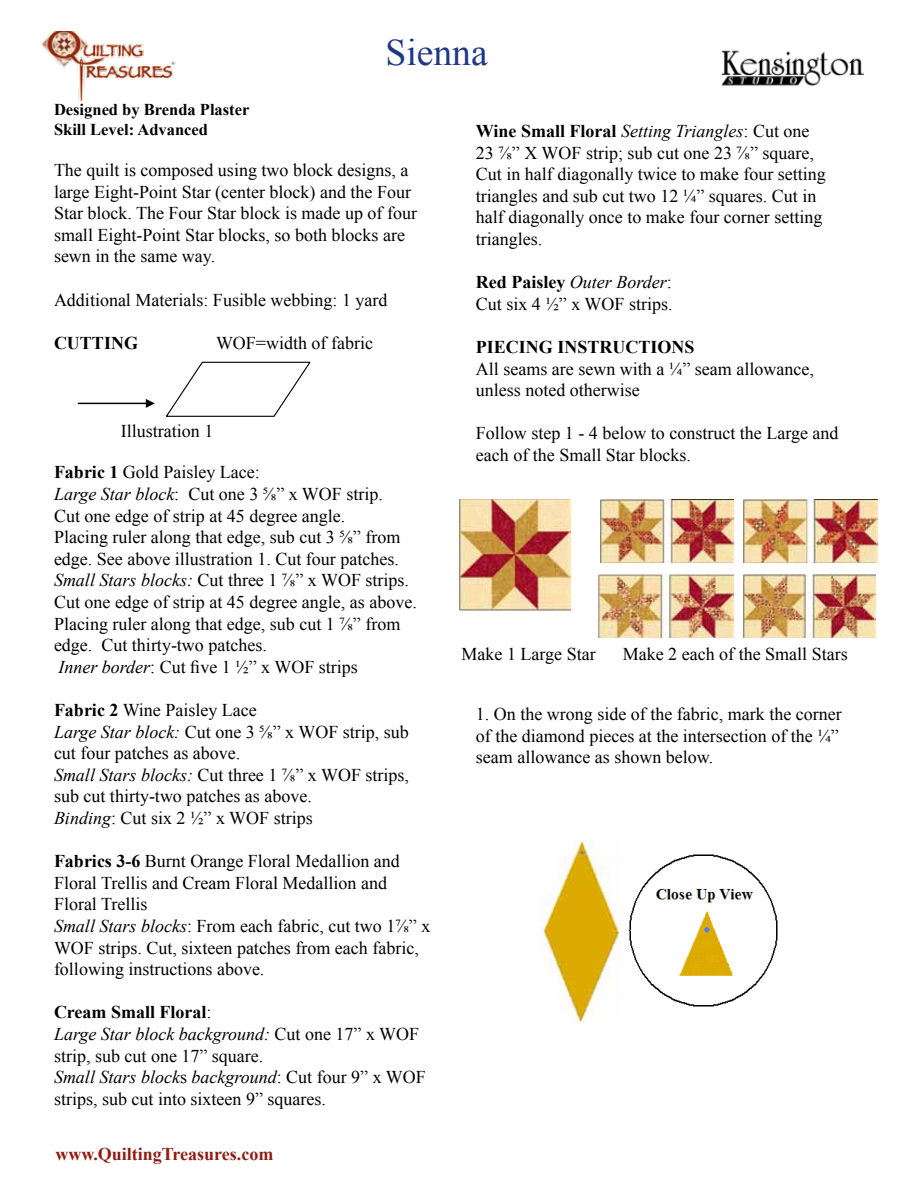
<style>
.page{position:relative;width:918px;height:1188px;background:#fff}
.page>*{position:absolute;margin:0;border:0;box-sizing:border-box;transform-origin:0 0}
.t1{font:37.5px "Times New Roman";color:#1e3883}
.t2{font:18px/21.6px "Times New Roman";color:#000}
.t3{font:700 18px "Times New Roman";color:#000}
.t4{font:700 18px "Times New Roman";color:#8f1c12}
.t5{font:700 16.5px/19.8px "Times New Roman";color:#000}
.s1{font-weight:700}
.s2{font-style:italic}
</style>
<div class="page">
<img style="left:41px;top:32px;width:135px;height:70px">
<img style="left:722px;top:50px;width:142px;height:36px">
<svg style="left:166px;top:362px;width:145px;height:55px"></svg>
<hr style="left:78px;top:403px;width:69px;height:1px;background:#000">
<svg style="left:146px;top:399px;width:9px;height:9px"></svg>
<img style="left:600px;top:499px;width:134px;height:64px">
<img style="left:598px;top:574px;width:136px;height:64px">
<img style="left:744px;top:500px;width:133px;height:63px">
<img style="left:744px;top:575px;width:132px;height:63px">
<img style="left:459px;top:499px;width:112px;height:112px">
<img style="left:542px;top:840px;width:80px;height:182px">
<img style="left:628px;top:854px;width:150px;height:153px">
<h1 class="t1" style="left:386px;top:27px;width:104px">Sienna</h1>
<p class="t5" style="left:54px;top:99px;width:197px">Designed by Brenda Plaster<br>Skill Level: Advanced</p>
<p class="t2" style="left:54px;top:159px;width:365px">The quilt is composed using two block designs, a large Eight-Point Star (center block) and the Four Star block. The Four Star block is made up of four small Eight-Point Star blocks, so both blocks are sewn in the same way.</p>
<p class="t2" style="left:54px;top:289px;width:335px">Additional Materials: Fusible webbing: 1 yard</p>
<p class="t3" style="left:54px;top:330px;width:86px">CUTTING</p>
<p class="t2" style="left:216px;top:332px;width:159px">WOF=width of fabric</p>
<p class="t2" style="left:121px;top:420px;width:94px">Illustration 1</p>
<p class="t2" style="left:54px;top:461px;width:364px"><span class="s1">Fabric 1</span> Gold Paisley Lace:<br><span class="s2">Large Star block</span>: Cut one 3 ⅝” x WOF strip.<br>Cut one edge of strip at 45 degree angle.<br>Placing ruler along that edge, sub cut 3 ⅝” from edge. See above illustration 1. Cut four patches.<br><span class="s2">Small Stars blocks:</span> Cut three 1 ⅞” x WOF strips.<br>Cut one edge of strip at 45 degree angle, as above.<br>Placing ruler along that edge, sub cut 1 ⅞” from edge. Cut thirty-two patches.<br><span class="s2">Inner border</span>: Cut five 1 ½” x WOF strips</p>
<p class="t2" style="left:54px;top:699px;width:357px"><span class="s1">Fabric 2</span> Wine Paisley Lace<br><span class="s2">Large Star block:</span> Cut one 3 ⅝” x WOF strip, sub cut four patches as above.<br><span class="s2">Small Stars blocks:</span> Cut three 1 ⅞” x WOF strips, sub cut thirty-two patches as above.<br><span class="s2">Binding</span>: Cut six 2 ½” x WOF strips</p>
<p class="t2" style="left:54px;top:850px;width:378px"><span class="s1">Fabrics 3-6</span> Burnt Orange Floral Medallion and Floral Trellis and Cream Floral Medallion and Floral Trellis<br><span class="s2">Small Stars blocks</span>: From each fabric, cut two 1⅞” x WOF strips. Cut, sixteen patches from each fabric, following instructions above.</p>
<p class="t2" style="left:54px;top:1001px;width:373px"><span class="s1">Cream Small Floral</span>:<br><span class="s2">Large Star block background:</span> Cut one 17” x WOF strip, sub cut one 17” square.<br><span class="s2">Small Stars block</span>s <span class="s2">background</span>: Cut four 9” x WOF strips, sub cut into sixteen 9” squares.</p>
<p class="t4" style="left:55px;top:1141px;width:219px">www.QuiltingTreasures.com</p>
<p class="t2" style="left:476px;top:120px;width:351px"><span class="s1">Wine Small Floral</span> <span class="s2">Setting Triangles</span>: Cut one 23 ⅞” X WOF strip; sub cut one 23 ⅞” square, Cut in half diagonally twice to make four setting triangles and sub cut two 12 ¼” squares. Cut in half diagonally once to make four corner setting triangles.</p>
<p class="t2" style="left:476px;top:271px;width:198px"><span class="s1">Red Paisley</span> <span class="s2">Outer Border</span>:<br>Cut six 4 ½” x WOF strips.</p>
<p class="t3" style="left:476px;top:335px;width:220px">PIECING INSTRUCTIONS</p>
<p class="t2" style="left:476px;top:357px;width:339px">All seams are sewn with a ¼” seam allowance, unless noted otherwise</p>
<p class="t2" style="left:476px;top:422px;width:364px">Follow step 1 - 4 below to construct the Large and each of the Small Star blocks.</p>
<p class="t2" style="left:462px;top:642px;width:136px">Make 1 Large Star</p>
<p class="t2" style="left:623px;top:642px;width:226px">Make 2 each of the Small Stars</p>
<p class="t2" style="left:476px;top:703px;width:367px">1. On the wrong side of the fabric, mark the corner of the diamond pieces at the intersection of the ¼” seam allowance as shown below.</p>
</div>
